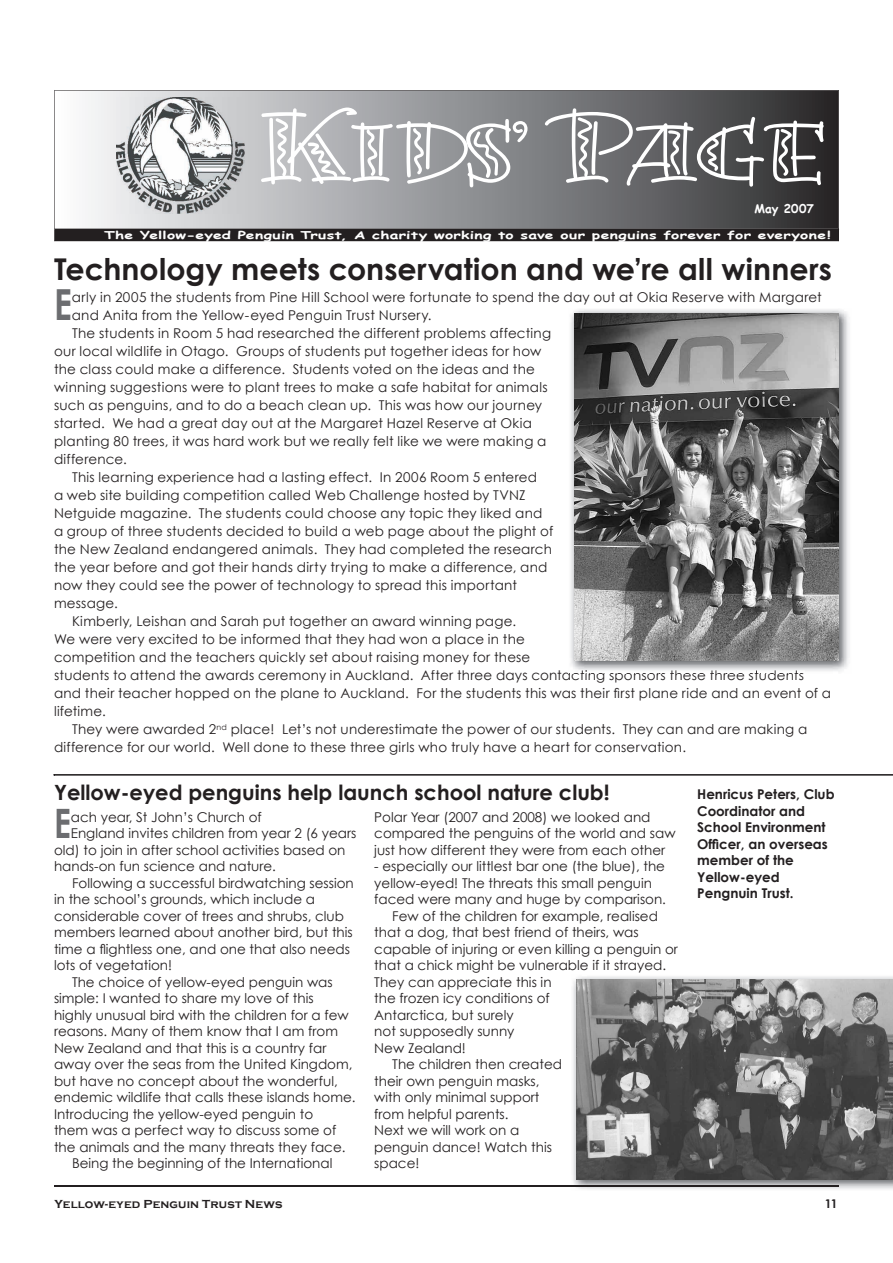
<style>
.page{position:relative;width:893px;height:1263px;background:#fff}
.page>*{position:absolute;margin:0;border:0;box-sizing:border-box;transform-origin:0 0}
.t1{font:90px "Bermuda LP Squiggle";color:#fff}
.t2{font:700 42.9px "Century Gothic";color:#6c6d70;scale:.8 1}
.t3{font:700 40.5px "Century Gothic";color:#6c6d70;scale:.8 1}
.t4{font:700 30px "Century Gothic";letter-spacing:.005em;color:#231f20}
.t5{font:700 21px "Century Gothic";color:#231f20}
.t6{font:13.5px/16.5px "Century Gothic";color:#231f20}
.t7{font:13.5px "Century Gothic";letter-spacing:.02em;color:#231f20}
.t8{font:700 13.5px/16.5px "Century Gothic";color:#231f20}
.t9{font:700 12px "Copperplate Gothic";letter-spacing:.01em;color:#231f20}
.t10{font:700 12px "Comic Sans MS";letter-spacing:.015em;color:#fff}
.t11{font:700 12px "Century Gothic";color:#231f20}
.t12{font:700 10.8px "Comic Sans MS";letter-spacing:.02em;color:#fff;scale:1.44 1}
</style>
<div class="page">
<hr style="left:54px;top:1185px;width:517px;height:2px;background:#231f20">
<div style="left:54px;top:229px;width:785px;height:12px;background:#231f20"></div>
<svg style="left:54px;top:90px;width:785px;height:139px;background:#88898b"></svg>
<img style="left:116px;top:98px;width:128px;height:115px">
<img style="left:570px;top:309px;width:279px;height:363px">
<img style="left:569px;top:670px;width:235px;height:4px">
<img style="left:574px;top:314px;width:265px;height:346px">
<img style="left:573px;top:976px;width:320px;height:213px">
<img style="left:571px;top:1185px;width:268px;height:2px">
<img style="left:576px;top:980px;width:317px;height:199px">
<hr style="left:54px;top:774px;width:839px;height:1px;background:#231f20">
<h1 class="t1" style="left:258px;top:92px;width:570px">Kids’ Page</h1>
<p class="t10" style="left:754px;top:200px;width:61px">May 2007</p>
<p class="t12" style="left:104px;top:227px;width:506px">The Yellow-eyed Penguin Trust, A charity working to save our penguins forever for everyone!</p>
<h3 class="t4" style="left:54px;top:250px;width:779px">Technology meets conservation and we’re all winners</h3>
<h2 class="t2" style="left:54px;top:278px;width:24px">E</h2>
<p class="t6" style="left:72px;top:289px;width:751px">arly in 2005 the students from Pine Hill School were fortunate to spend the day out at Okia Reserve with Margaret</p>
<p class="t7" style="left:72px;top:307px;width:361px">and Anita from the Yellow-eyed Penguin Trust Nursery.</p>
<p class="t6" style="left:72px;top:325px;width:481px">The students in Room 5 had researched the different problems affecting</p>
<p class="t6" style="left:54px;top:343px;width:489px">our local wildlife in Otago. Groups of students put together ideas for how</p>
<p class="t6" style="left:54px;top:361px;width:482px">the class could make a difference. Students voted on the ideas and the</p>
<p class="t7" style="left:54px;top:379px;width:495px">winning suggestions were to plant trees to make a safe habitat for animals</p>
<p class="t6" style="left:54px;top:397px;width:490px">such as penguins, and to do a beach clean up. This was how our journey</p>
<p class="t6" style="left:54px;top:415px;width:479px">started. We had a great day out at the Margaret Hazel Reserve at Okia</p>
<p class="t6" style="left:54px;top:433px;width:494px">planting 80 trees, it was hard work but we really felt like we were making a</p>
<p class="t6" style="left:54px;top:451px;width:74px">difference.</p>
<p class="t7" style="left:72px;top:469px;width:466px">This learning experience had a lasting effect. In 2006 Room 5 entered</p>
<p class="t6" style="left:54px;top:487px;width:473px">a web site building competition called Web Challenge hosted by TVNZ</p>
<p class="t6" style="left:54px;top:505px;width:490px">Netguide magazine. The students could choose any topic they liked and</p>
<p class="t6" style="left:54px;top:523px;width:501px">a group of three students decided to build a web page about the plight of</p>
<p class="t6" style="left:54px;top:541px;width:499px">the New Zealand endangered animals. They had completed the research</p>
<p class="t6" style="left:54px;top:559px;width:495px">the year before and got their hands dirty trying to make a difference, and</p>
<p class="t6" style="left:54px;top:577px;width:464px">now they could see the power of technology to spread this important</p>
<p class="t6" style="left:54px;top:595px;width:65px">message.</p>
<p class="t7" style="left:72px;top:613px;width:446px">Kimberly, Leishan and Sarah put together an award winning page.</p>
<p class="t6" style="left:54px;top:631px;width:472px">We were very excited to be informed that they had won a place in the</p>
<p class="t6" style="left:54px;top:649px;width:478px">competition and the teachers quickly set about raising money for these</p>
<p class="t6" style="left:54px;top:667px;width:752px">students to attend the awards ceremony in Auckland. After three days contacting sponsors these three students</p>
<p class="t6" style="left:54px;top:685px;width:779px">and their teacher hopped on the plane to Auckland. For the students this was their first plane ride and an event of a</p>
<p class="t7" style="left:54px;top:703px;width:53px">lifetime.</p>
<p class="t6" style="left:72px;top:721px;width:737px">They were awarded 2<sup>nd</sup> place! Let’s not underestimate the power of our students. They can and are making a</p>
<p class="t6" style="left:54px;top:739px;width:634px">difference for our world. Well done to these three girls who truly have a heart for conservation.</p>
<h3 class="t5" style="left:54px;top:779px;width:557px">Yellow-eyed penguins help launch school nature club!</h3>
<h3 class="t3" style="left:54px;top:798px;width:23px">E</h3>
<p class="t6" style="left:71px;top:808px;width:193px">ach year, St John’s Church of</p>
<p class="t6" style="left:71px;top:825px;width:287px">England invites children from year 2 (6 years</p>
<p class="t6" style="left:54px;top:841px;width:293px">old) to join in after school activities based on</p>
<p class="t6" style="left:54px;top:858px;width:224px">hands-on fun science and nature.</p>
<p class="t6" style="left:72px;top:874px;width:283px">Following a successful birdwatching session</p>
<p class="t6" style="left:54px;top:891px;width:263px">in the school’s grounds, which include a</p>
<p class="t6" style="left:54px;top:907px;width:291px">considerable cover of trees and shrubs, club</p>
<p class="t6" style="left:54px;top:924px;width:300px">members learned about another bird, but this</p>
<p class="t6" style="left:54px;top:940px;width:297px">time a flightless one, and one that also needs</p>
<p class="t6" style="left:54px;top:957px;width:120px">lots of vegetation!</p>
<p class="t6" style="left:72px;top:973px;width:262px">The choice of yellow-eyed penguin was</p>
<p class="t6" style="left:54px;top:990px;width:261px">simple: I wanted to share my love of this</p>
<p class="t6" style="left:54px;top:1006px;width:296px">highly unusual bird with the children for a few</p>
<p class="t6" style="left:54px;top:1023px;width:285px">reasons. Many of them know that I am from</p>
<p class="t6" style="left:54px;top:1039px;width:274px">New Zealand and that this is a country far</p>
<p class="t6" style="left:54px;top:1056px;width:300px">away over the seas from the United Kingdom,</p>
<p class="t6" style="left:54px;top:1072px;width:285px">but have no concept about the wonderful,</p>
<p class="t6" style="left:54px;top:1089px;width:303px">endemic wildlife that calls these islands home.</p>
<p class="t6" style="left:54px;top:1105px;width:261px">Introducing the yellow-eyed penguin to</p>
<p class="t6" style="left:54px;top:1122px;width:284px">them was a perfect way to discuss some of</p>
<p class="t6" style="left:54px;top:1138px;width:293px">the animals and the many threats they face.</p>
<p class="t6" style="left:72px;top:1155px;width:262px">Being the beginning of the International</p>
<p class="t6" style="left:374px;top:808px;width:303px">Polar Year (2007 and 2008) we looked and compared the penguins of the world and saw just how different they were from each other</p>
<p class="t6" style="left:374px;top:858px;width:292px">- especially our littlest bar one (the blue), the</p>
<p class="t6" style="left:374px;top:874px;width:279px">yellow-eyed! The threats this small penguin</p>
<p class="t6" style="left:374px;top:891px;width:293px">faced were many and huge by comparison.</p>
<p class="t6" style="left:392px;top:907px;width:267px">Few of the children for example, realised</p>
<p class="t6" style="left:374px;top:924px;width:266px">that a dog, that best friend of theirs, was</p>
<p class="t6" style="left:374px;top:940px;width:305px">capable of injuring or even killing a penguin or</p>
<p class="t6" style="left:374px;top:957px;width:293px">that a chick might be vulnerable if it strayed.</p>
<p class="t6" style="left:374px;top:973px;width:179px">They can appreciate this in</p>
<p class="t6" style="left:374px;top:990px;width:177px">the frozen icy conditions of</p>
<p class="t6" style="left:374px;top:1006px;width:141px">Antarctica, but surely</p>
<p class="t6" style="left:374px;top:1023px;width:142px">not supposedly sunny</p>
<p class="t6" style="left:374px;top:1039px;width:93px">New Zealand!</p>
<p class="t6" style="left:392px;top:1056px;width:171px">The children then created</p>
<p class="t6" style="left:374px;top:1072px;width:167px">their own penguin masks,</p>
<p class="t6" style="left:374px;top:1089px;width:167px">with only minimal support</p>
<p class="t6" style="left:374px;top:1105px;width:136px">from helpful parents.</p>
<p class="t6" style="left:374px;top:1122px;width:147px">Next we will work on a</p>
<p class="t6" style="left:374px;top:1138px;width:179px">penguin dance! Watch this</p>
<p class="t6" style="left:374px;top:1155px;width:47px">space!</p>
<p class="t8" style="left:697px;top:786px;width:139px">Henricus Peters, Club<br>Coordinator and<br>School Environment<br>Officer, an overseas member of the<br>Yellow-eyed<br>Pengnuin Trust.</p>
<p class="t9" style="left:54px;top:1197px;width:230px">Yellow-eyed Penguin Trust News</p>
<p class="t11" style="left:825px;top:1196px;width:14px">11</p>
</div>
